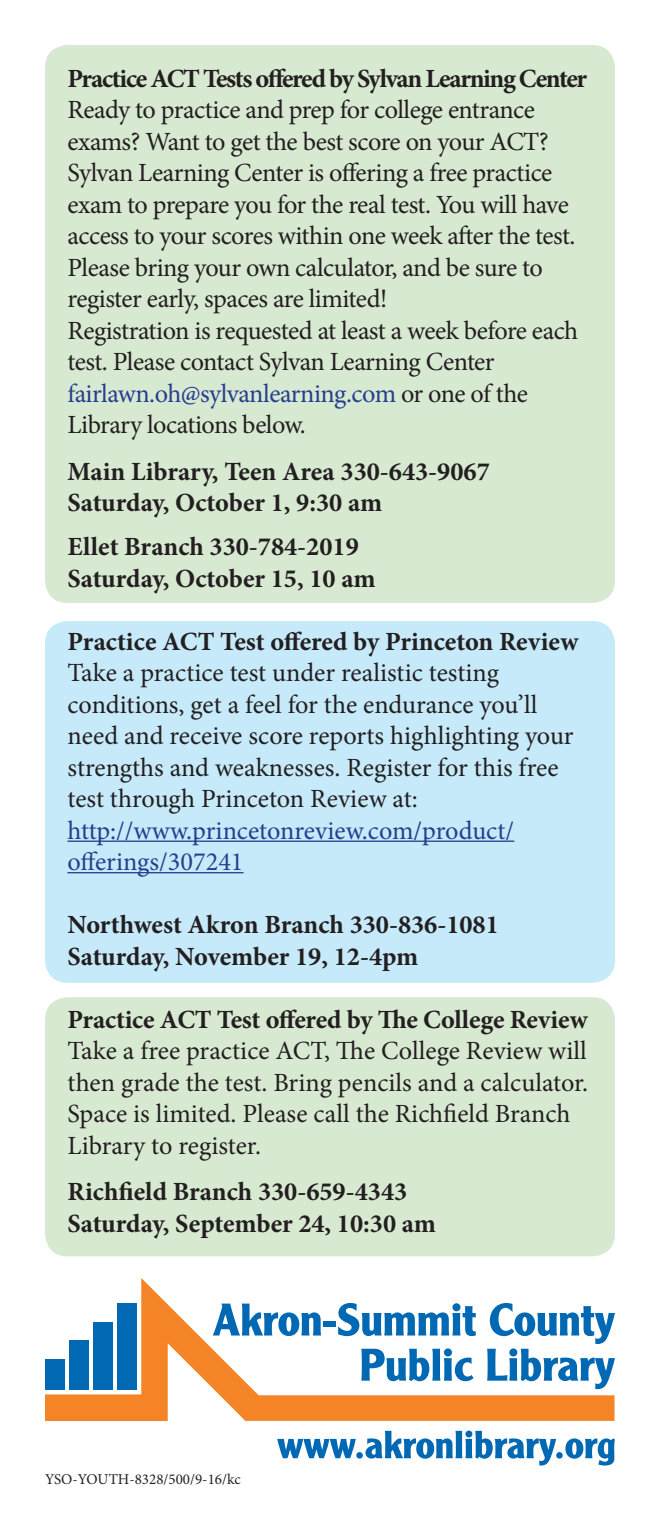
<style>
.page{position:relative;width:660px;height:1530px;background:#fff}
.page>*{position:absolute;margin:0;border:0;box-sizing:border-box;transform-origin:0 0}
.t1{font:26.25px/31.5px "Minion Pro";letter-spacing:-.015em;color:#231f20}
.t2{font:700 26.25px "Minion Pro";letter-spacing:-.005em;color:#231f20}
.t3{font:26.25px/31.5px "Minion Pro";color:#253f8e}
.t4{font:700 26.25px "Minion Pro";letter-spacing:-.05em;color:#231f20}
.t5{font:15px "Minion Pro";color:#231f20}
.s1{color:#253f8e}
</style>
<div class="page">
<div style="left:45px;top:45px;width:570px;height:558px;background:#d8e9d2;border-radius:22px"></div>
<div style="left:45px;top:621px;width:570px;height:362px;background:#c6eafa;border-radius:22px"></div>
<div style="left:45px;top:997px;width:570px;height:259px;background:#d8e9d2;border-radius:22px"></div>
<hr style="left:68px;top:841px;width:446px;height:1px;background:#253f8e">
<hr style="left:68px;top:872px;width:176px;height:1px;background:#253f8e">
<svg style="left:277px;top:1439px;width:79px;height:19px"></svg>
<div style="left:356px;top:1452px;width:7px;height:7px;background:#0168b3;border-radius:50%"></div>
<svg style="left:365px;top:1431px;width:191px;height:35px"></svg>
<div style="left:556px;top:1452px;width:7px;height:7px;background:#0168b3;border-radius:50%"></div>
<svg style="left:565px;top:1438px;width:50px;height:28px"></svg>
<svg style="left:45px;top:1278px;width:569px;height:143px"></svg>
<svg style="left:213px;top:1304px;width:108px;height:32px"></svg>
<div style="left:323px;top:1322px;width:13px;height:5px;background:#0168b3"></div>
<svg style="left:338px;top:1303px;width:138px;height:33px"></svg>
<svg style="left:361px;top:1348px;width:112px;height:33px"></svg>
<svg style="left:487px;top:1303px;width:128px;height:86px"></svg>
<p class="t4" style="left:68px;top:60px;width:521px">Practice ACT Tests offered by Sylvan Learning Center</p>
<p class="t1" style="left:68px;top:94px;width:509px">Ready to practice and prep for college entrance exams? Want to get the best score on your ACT?<br>Sylvan Learning Center is offering a free practice exam to prepare you for the real test. You will have access to your scores within one week after the test.<br>Please bring your own calculator, and be sure to register early, spaces are limited!</p>
<p class="t1" style="left:68px;top:315px;width:512px">Registration is requested at least a week before each test. Please contact Sylvan Learning Center</p>
<p class="t1" style="left:68px;top:378px;width:462px"><span class="s1">fairlawn.oh@sylvanlearning.com</span> or one of the<br>Library locations below.</p>
<p class="t2" style="left:68px;top:453px;width:424px">Main Library, Teen Area 330-643-9067</p>
<p class="t2" style="left:68px;top:484px;width:316px">Saturday, October 1, 9:30 am</p>
<p class="t2" style="left:68px;top:528px;width:293px">Ellet Branch 330-784-2019</p>
<p class="t2" style="left:68px;top:560px;width:310px">Saturday, October 15, 10 am</p>
<p class="t2" style="left:68px;top:623px;width:512px">Practice ACT Test offered by Princeton Review</p>
<p class="t1" style="left:68px;top:657px;width:508px">Take a practice test under realistic testing conditions, get a feel for the endurance you’ll need and receive score reports highlighting your strengths and weaknesses. Register for this free test through Princeton Review at:</p>
<p class="t3" style="left:68px;top:815px;width:448px">http://www.princetonreview.com/product/ offerings/307241</p>
<p class="t2" style="left:68px;top:906px;width:433px">Northwest Akron Branch 330-836-1081</p>
<p class="t2" style="left:68px;top:938px;width:352px">Saturday, November 19, 12-4pm</p>
<p class="t2" style="left:68px;top:1001px;width:522px">Practice ACT Test offered by The College Review</p>
<p class="t1" style="left:68px;top:1035px;width:522px">Take a free practice ACT, The College Review will then grade the test. Bring pencils and a calculator.<br>Space is limited. Please call the Richfield Branch Library to register.</p>
<p class="t2" style="left:68px;top:1173px;width:341px">Richfield Branch 330-659-4343</p>
<p class="t2" style="left:68px;top:1205px;width:370px">Saturday, September 24, 10:30 am</p>
<p class="t5" style="left:45px;top:1469px;width:197px">YSO-YOUTH-8328/500/9-16/kc</p>
</div>
